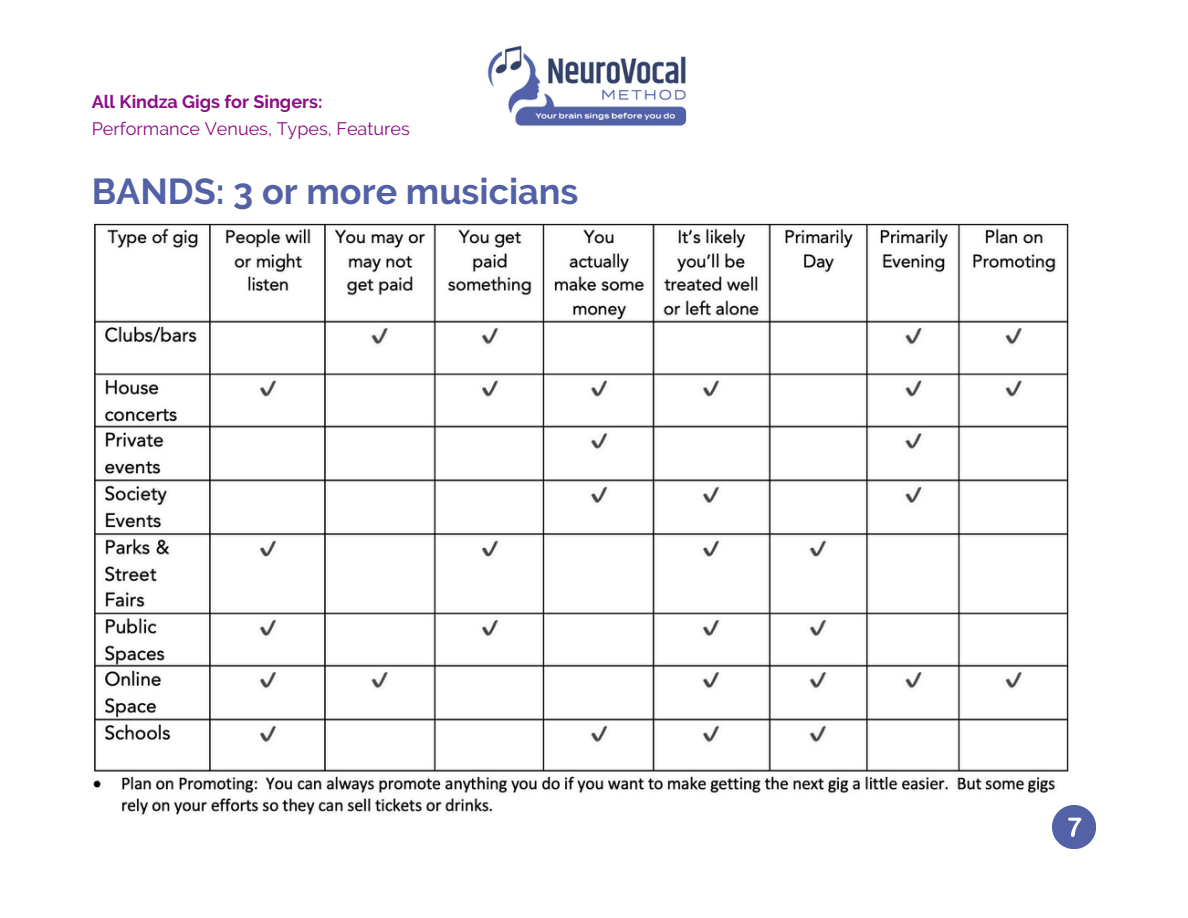
<style>
.page{position:relative;width:1188px;height:918px;background:#fff}
.page>*{position:absolute;margin:0;border:0;box-sizing:border-box;transform-origin:0 0}
.t1{font:700 36px "Raleway";color:#5361a6}
.t2{font:18px "Raleway";color:#8d0c84}
.t3{font:700 18px "Raleway";color:#8d0c84}
</style>
<div class="page">
<img style="left:93px;top:223px;width:995px;height:626px">
<div style="left:1052px;top:805px;width:44px;height:44px;background:#5361a6;border-radius:50%"></div>
<svg style="left:1068px;top:818px;width:13px;height:19px"></svg>
<img style="left:487px;top:45px;width:200px;height:81px">
<p class="t3" style="left:92px;top:91px;width:232px">All Kindza Gigs for Singers:</p>
<p class="t2" style="left:92px;top:118px;width:320px">Performance Venues, Types, Features</p>
<p class="t1" style="left:92px;top:170px;width:488px">BANDS: 3 or more musicians</p>
</div>
